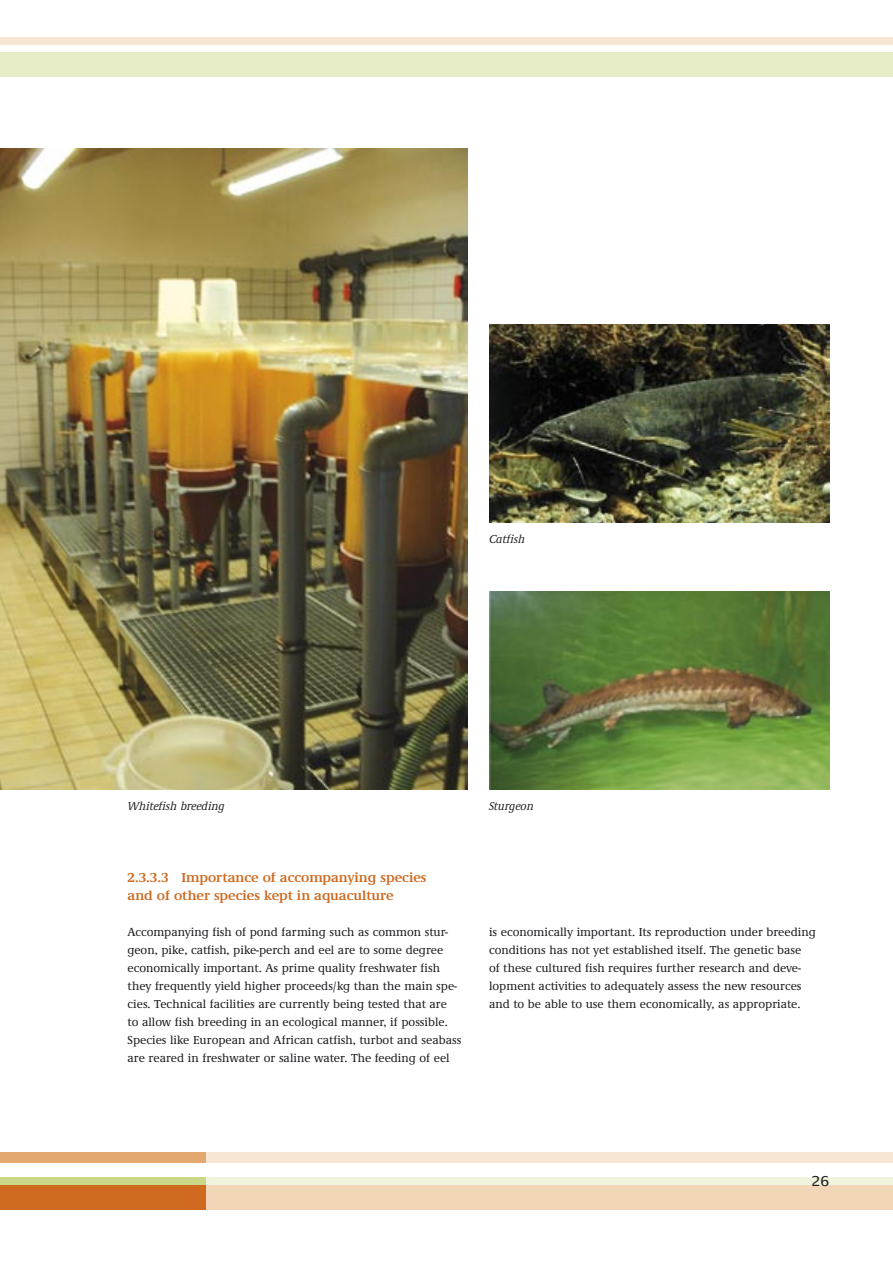
<style>
.page{position:relative;width:893px;height:1263px;background:#fff}
.page>*{position:absolute;margin:0;border:0;box-sizing:border-box;transform-origin:0 0}
.t1{font:15px "Praxis EF";color:#1f1d21}
.t2{font:600 13.5px/18px "Demos EF";color:#cf6a20}
.t3{font:500 12px/18px "Demos EF";color:#1f1d21}
.t4{font:italic 500 12px "Demos EF";color:#1f1d21}
</style>
<div class="page">
<div style="left:0;top:1185px;width:893px;height:24px;background:#cf6a20"></div>
<div style="left:0;top:1176px;width:893px;height:9px;background:#cad786"></div>
<div style="left:0;top:1152px;width:893px;height:11px;background:#e2a870"></div>
<div style="left:0;top:52px;width:893px;height:25px;background:#e5ecc6"></div>
<div style="left:0;top:37px;width:893px;height:7px;background:#f7e6d3"></div>
<svg style="left:207px;top:1209px;width:686px;height:1px"></svg>
<div style="left:207px;top:1185px;width:686px;height:24px;background:#f1d6b7"></div>
<div style="left:207px;top:1176px;width:686px;height:9px;background:#f0f4de"></div>
<div style="left:207px;top:1152px;width:686px;height:11px;background:#f7e6d3"></div>
<img style="left:489px;top:325px;width:340px;height:198px">
<img style="left:0;top:149px;width:468px;height:640px">
<img style="left:489px;top:591px;width:340px;height:198px">
<p class="t4" style="left:489px;top:533px;width:37px">Catfish</p>
<p class="t4" style="left:128px;top:800px;width:99px">Whitefish breeding</p>
<p class="t4" style="left:489px;top:800px;width:46px">Sturgeon</p>
<p class="t2" style="left:128px;top:869px;width:300px">2.3.3.3 Importance of accompanying species and of other species kept in aquaculture</p>
<p class="t3" style="left:128px;top:923px;width:335px">Accompanying fish of pond farming such as common stur&shy;geon, pike, catfish, pike-perch and eel are to some degree economically important. As prime quality freshwater fish they frequently yield higher proceeds/kg than the main spe&shy;cies. Technical facilities are currently being tested that are<br>to allow fish breeding in an ecological manner, if possible.<br>Species like European and African catfish, turbot and seabass are reared in freshwater or saline water. The feeding of eel</p>
<p class="t3" style="left:489px;top:923px;width:328px">is economically important. Its reproduction under breeding conditions has not yet established itself. The genetic base<br>of these cultured fish requires further research and deve&shy;lopment activities to adequately assess the new resources and to be able to use them economically, as appropriate.</p>
<p class="t1" style="left:811px;top:1173px;width:19px">26</p>
</div>
